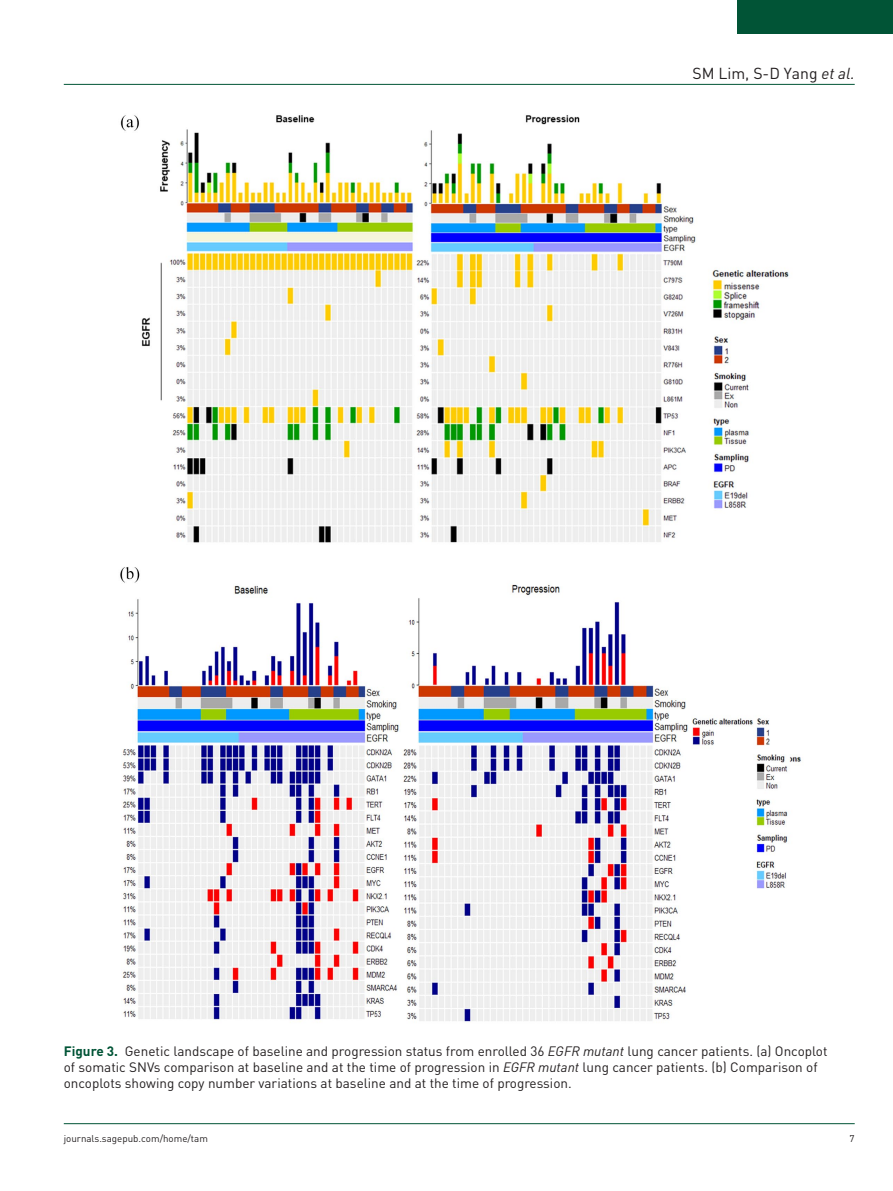
<style>
.page{position:relative;width:893px;height:1191px;background:#fff}
.page>*{position:absolute;margin:0;border:0;box-sizing:border-box;transform-origin:0 0}
.t1{font:15.75px "DIN";color:#231f20}
.t2{font:13.5px/15.8px "DIN";color:#231f20}
.t3{font:9.75px "DIN";color:#231f20}
.s1{font-style:italic}
.s2{font-weight:700;color:#015436}
</style>
<div class="page">
<hr style="left:64px;top:84px;width:791px;height:1px;background:#015436">
<hr style="left:64px;top:1123px;width:791px;height:1px;background:#015436">
<div style="left:738px;top:0;width:155px;height:34px;background:#015436"></div>
<img style="left:120px;top:115px;width:682px;height:908px">
<p class="t1" style="left:692px;top:63px;width:164px">SM Lim, S-D Yang <span class="s1">et al.</span></p>
<p class="t2" style="left:64px;top:1043px;width:765px"><span class="s2">Figure 3.</span> Genetic landscape of baseline and progression status from enrolled 36 <span class="s1">EGFR mutant</span> lung cancer patients. (a) Oncoplot of somatic SNVs comparison at baseline and at the time of progression in <span class="s1">EGFR mutant</span> lung cancer patients. (b) Comparison of oncoplots showing copy number variations at baseline and at the time of progression.</p>
<p class="t3" style="left:64px;top:1132px;width:146px">journals.sagepub.com/home/tam</p>
<p class="t3" style="left:850px;top:1132px;width:7px">7</p>
</div>
